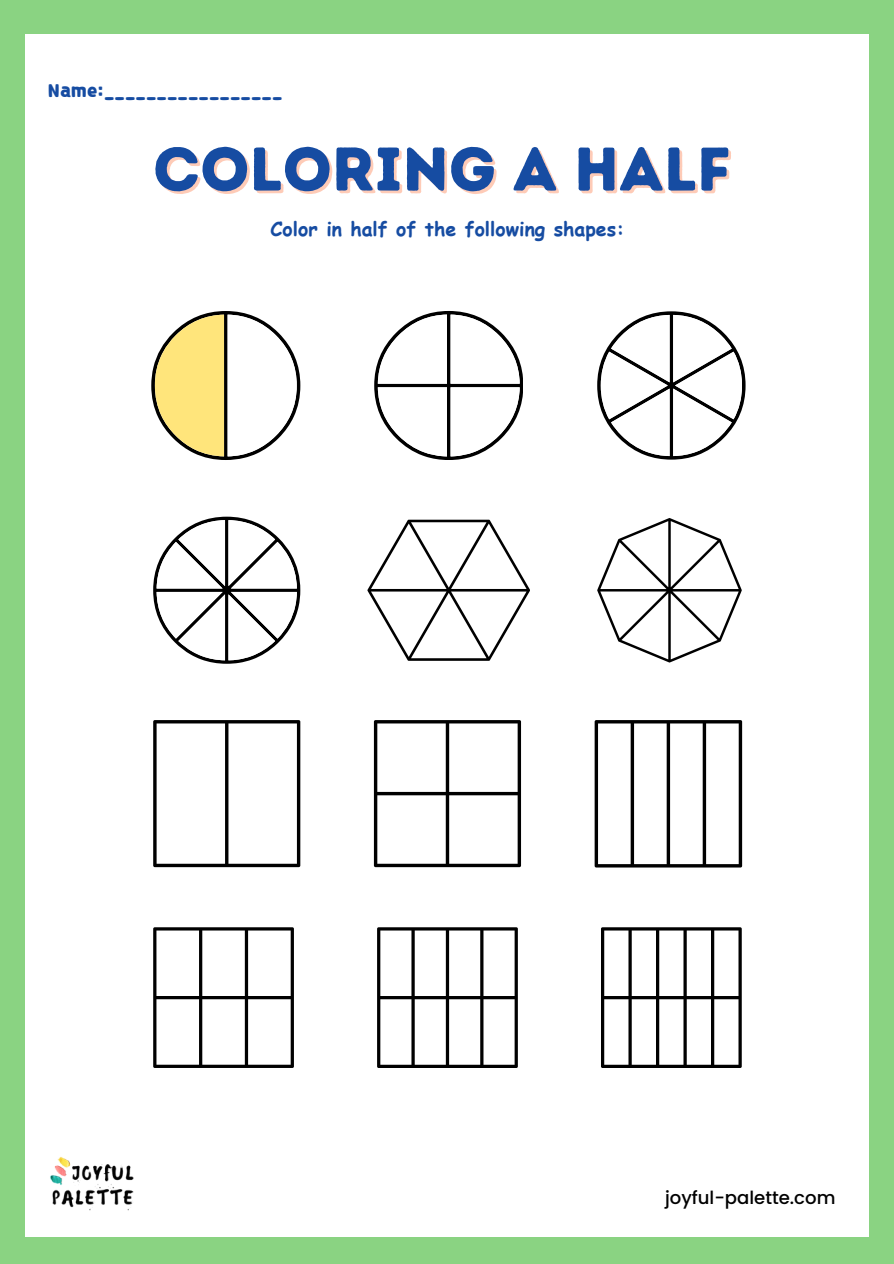
<style>
.page{position:relative;width:894px;height:1264px;background:#fff}
.page>*{position:absolute;margin:0;border:0;box-sizing:border-box;transform-origin:0 0}
.t1{font:61.5px "Intro Rust Base";color:#164ca2}
.t2{font:700 19.5px "Comic Sans MS";color:#164ca2}
.t3{font:18.9px "TT Claytoy R";color:#164ca2}
.t4{font:500 18px "Poppins";color:#000}
</style>
<div class="page">
<div style="left:0;top:0;width:893px;height:1263px;background:#8ad382"></div>
<div style="left:25px;top:35px;width:843px;height:1201px;background:#fff"></div>
<img style="left:50px;top:1157px;width:84px;height:54px">
<svg style="left:601px;top:927px;width:140px;height:140px"></svg>
<svg style="left:377px;top:927px;width:140px;height:140px"></svg>
<svg style="left:153px;top:720px;width:147px;height:147px"></svg>
<svg style="left:594px;top:720px;width:148px;height:147px"></svg>
<svg style="left:374px;top:720px;width:147px;height:147px"></svg>
<svg style="left:153px;top:927px;width:141px;height:140px"></svg>
<svg style="left:152px;top:311px;width:148px;height:149px"></svg>
<svg style="left:597px;top:311px;width:148px;height:148px"></svg>
<svg style="left:374px;top:311px;width:148px;height:148px"></svg>
<svg style="left:153px;top:516px;width:147px;height:147px"></svg>
<svg style="left:597px;top:518px;width:144px;height:144px"></svg>
<svg style="left:367px;top:519px;width:162px;height:142px"></svg>
<p class="t3" style="left:48px;top:82px;width:236px">Name:_________________</p>
<p class="t1" style="left:153px;top:132px;width:578px">COLORING A HALF</p>
<h2 class="t2" style="left:270px;top:215px;width:355px">Color in half of the following shapes:</h2>
<p class="t4" style="left:665px;top:1184px;width:172px">joyful-palette.com</p>
</div>
